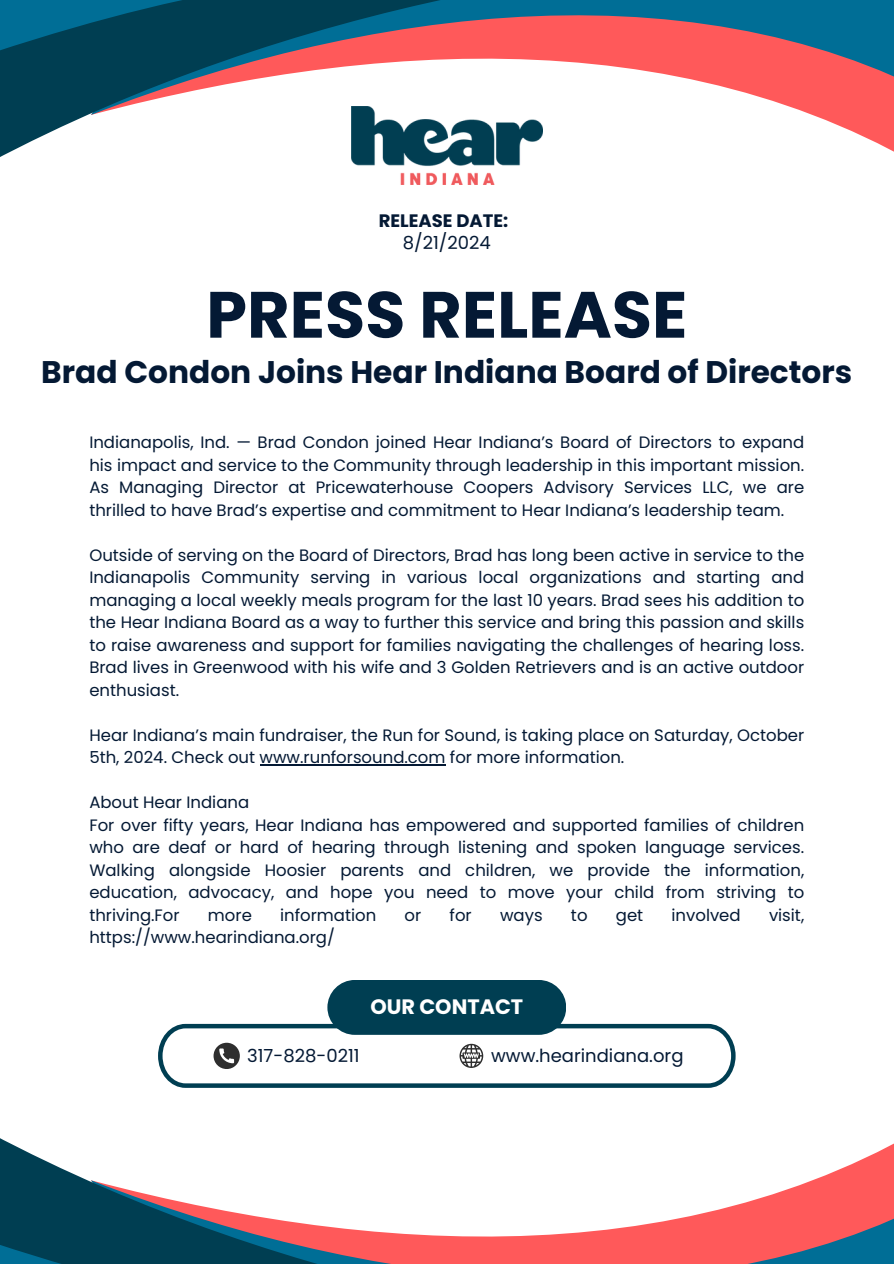
<style>
.page{position:relative;width:894px;height:1264px;background:#fff}
.page>*{position:absolute;margin:0;border:0;box-sizing:border-box;transform-origin:0 0}
.t1{font:700 65.25px "Poppins";color:#041934}
.t2{font:700 31.2px "Poppins";color:#041934}
.t3{font:700 20.85px "Poppins";color:#fff}
.t4{font:18px "Poppins";color:#041934}
.t5{font:700 18px "Poppins";color:#041934}
.t6{font:16.5px/22.5px "Poppins";color:#041934;text-align:justify}
</style>
<div class="page">
<svg style="left:824px;top:1167px;width:69px;height:96px;background:#ae616f"></svg>
<svg style="left:0;top:1087px;width:824px;height:176px"></svg>
<svg style="left:0;top:1212px;width:526px;height:51px"></svg>
<svg style="left:824px;top:0;width:69px;height:127px;background:#816478"></svg>
<svg style="left:0;top:0;width:824px;height:185px"></svg>
<svg style="left:0;top:0;width:526px;height:82px;background:#516375"></svg>
<svg style="left:158px;top:1023px;width:577px;height:64px"></svg>
<div style="left:327px;top:979px;width:239px;height:55px;background:#003e52;border-radius:27px"></div>
<img style="left:351px;top:106px;width:191px;height:78px">
<hr style="left:259px;top:764px;width:186px;height:1px;background:#041934">
<p class="t5" style="left:378px;top:208px;width:131px">RELEASE DATE:</p>
<p class="t4" style="left:402px;top:230px;width:89px">8/21/2024</p>
<p class="t1" style="left:206px;top:269px;width:482px">PRESS RELEASE</p>
<p class="t2" style="left:41px;top:350px;width:812px">Brad Condon Joins Hear Indiana Board of Directors</p>
<p class="t6" style="left:89px;top:431px;width:716px">Indianapolis, Ind. — Brad Condon joined Hear Indiana’s Board of Directors to expand his impact and service to the Community through leadership in this important mission.<br>As Managing Director at Pricewaterhouse Coopers Advisory Services LLC, we are thrilled to have Brad’s expertise and commitment to Hear Indiana’s leadership team.</p>
<h4 class="t6" style="left:89px;top:543px;width:716px">Outside of serving on the Board of Directors, Brad has long been active in service to the Indianapolis Community serving in various local organizations and starting and managing a local weekly meals program for the last 10 years. Brad sees his addition to the Hear Indiana Board as a way to further this service and bring this passion and skills to raise awareness and support for families navigating the challenges of hearing loss.<br>Brad lives in Greenwood with his wife and 3 Golden Retrievers and is an active outdoor enthusiast.</h4>
<h5 class="t6" style="left:89px;top:723px;width:716px">Hear Indiana’s main fundraiser, the Run for Sound, is taking place on Saturday, October<br>5th, 2024. Check out www.runforsound.com for more information.</h5>
<h1 class="t6" style="left:89px;top:791px;width:161px">About Hear Indiana</h1>
<h2 class="t6" style="left:89px;top:813px;width:716px">For over fifty years, Hear Indiana has empowered and supported families of children who are deaf or hard of hearing through listening and spoken language services.<br>Walking alongside Hoosier parents and children, we provide the information, education, advocacy, and hope you need to move your child from striving to thriving.For</h2>
<h2 class="t6" style="left:208px;top:903px;width:45px">more</h2>
<h2 class="t6" style="left:280px;top:903px;width:98px">information</h2>
<h2 class="t6" style="left:404px;top:903px;width:18px">or</h2>
<h2 class="t6" style="left:449px;top:903px;width:24px">for</h2>
<h2 class="t6" style="left:500px;top:903px;width:44px">ways</h2>
<h2 class="t6" style="left:571px;top:903px;width:18px">to</h2>
<h2 class="t6" style="left:615px;top:903px;width:29px">get</h2>
<h2 class="t6" style="left:671px;top:903px;width:71px">involved</h2>
<h2 class="t6" style="left:768px;top:903px;width:37px">visit,</h2>
<h2 class="t6" style="left:89px;top:926px;width:247px">https://www.hearindiana.org/</h2>
<p class="t3" style="left:370px;top:991px;width:154px">OUR CONTACT</p>
<h3 class="t4" style="left:247px;top:1042px;width:114px">317-828-0211</h3>
<p class="t4" style="left:491px;top:1042px;width:194px">www.hearindiana.org</p>
</div>
